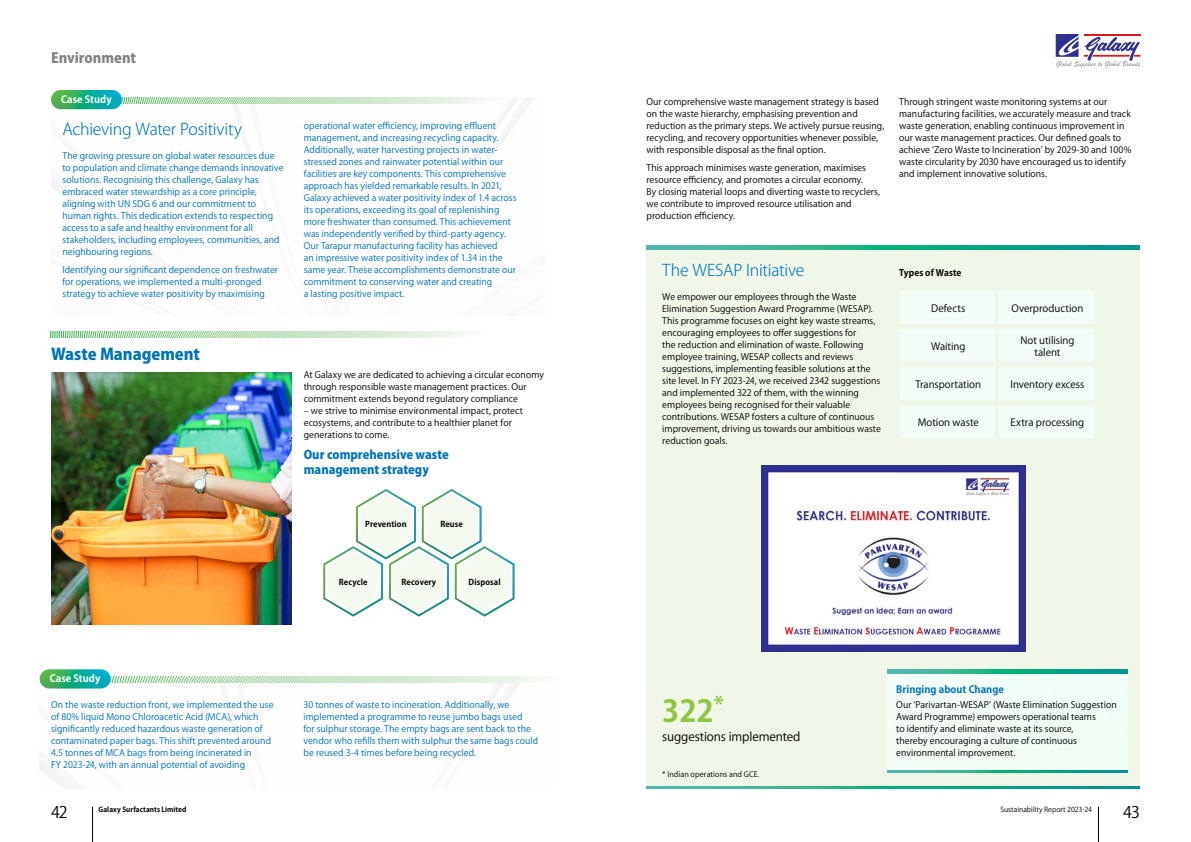
<style>
.page{position:relative;width:1191px;height:842px;background:#fff}
.page>*{position:absolute;margin:0;border:0;box-sizing:border-box;transform-origin:0 0}
.t1{font:700 30px "Koz Go Pro";color:#8dc63f}
.t2{font:300 16px "Koz Go Pro";letter-spacing:-.015em;color:#0072bc}
.t3{font:800 16px "Koz Go Pro";letter-spacing:-.005em;color:#0072bc}
.t4{font:16px "Koz Go Pro";color:#000}
.t5{font:800 14px "Koz Go Pro";color:#808285}
.t6{font:800 12px/15px "Koz Go Pro";color:#0072bc}
.t7{font:12px "Koz Go Pro";letter-spacing:-.01em;color:#000}
.t8{font:10px/12px "Koz Go Pro";color:#000;text-align:center}
.t9{font:700 10px "Koz Go Pro";letter-spacing:.005em;color:#0072bc}
.t10{font:700 10px "Koz Go Pro";letter-spacing:.005em;color:#fff}
.t11{font:9px/12px "Koz Go Pro";color:#000}
.t12{font:9px/12px "Koz Go Pro";letter-spacing:.005em;color:#0072bc}
.t13{font:700 9px "Koz Go Pro";letter-spacing:.01em;color:#000}
.t14{font:700 8px "Koz Go Pro";letter-spacing:.015em;color:#000}
.t15{font:7.5px "Koz Go Pro";letter-spacing:.01em;color:#000}
.t16{font:7px "Koz Go Pro";color:#000}
.t17{font:700 7px "Koz Go Pro";letter-spacing:.01em;color:#000}
</style>
<div class="page">
<svg style="left:50px;top:332px;width:421px;height:6px;background:#c4e4c4"></svg>
<div style="left:646px;top:245px;width:494px;height:541px;background:#f0f7e8"></div>
<img style="left:646px;top:245px;width:494px;height:4px">
<img style="left:646px;top:786px;width:494px;height:2px">
<div style="left:900px;top:292px;width:94px;height:32px;background:#f3fdf7"></div>
<div style="left:900px;top:368px;width:94px;height:32px;background:#f3fdf7"></div>
<div style="left:900px;top:330px;width:94px;height:32px;background:#f3fdf7"></div>
<div style="left:900px;top:406px;width:94px;height:32px;background:#f3fdf7"></div>
<div style="left:1000px;top:292px;width:93px;height:32px;background:#f3fdf7"></div>
<div style="left:1000px;top:368px;width:93px;height:32px;background:#f3fdf7"></div>
<div style="left:1000px;top:330px;width:93px;height:32px;background:#f3fdf7"></div>
<div style="left:1000px;top:406px;width:93px;height:32px;background:#f3fdf7"></div>
<div style="left:887px;top:669px;width:241px;height:103px;background:#f2fdf6"></div>
<img style="left:51px;top:103px;width:478px;height:138px">
<svg style="left:122px;top:97px;width:412px;height:6px"></svg>
<img style="left:51px;top:90px;width:71px;height:19px;border-radius:10px">
<img style="left:51px;top:372px;width:241px;height:252px">
<img style="left:40px;top:682px;width:494px;height:106px">
<svg style="left:110px;top:676px;width:442px;height:6px;background:#d0e9cf"></svg>
<img style="left:40px;top:669px;width:70px;height:19px;border-radius:10px">
<svg style="left:356px;top:489px;width:158px;height:127px"></svg>
<img style="left:323px;top:546px;width:60px;height:70px">
<img style="left:761px;top:465px;width:264px;height:186px">
<hr style="left:92px;top:807px;width:1px;height:35px;background:#000">
<hr style="left:1098px;top:807px;width:1px;height:35px;background:#000">
<svg style="left:1055px;top:34px;width:85px;height:34px"></svg>
<h3 class="t5" style="left:51px;top:49px;width:87px">Environment</h3>
<p class="t10" style="left:61px;top:93px;width:52px">Case Study</p>
<h2 class="t2" style="left:62px;top:119px;width:181px">Achieving Water Positivity</h2>
<p class="t12" style="left:62px;top:150px;width:223px">The growing pressure on global water resources due to population and climate change demands innovative solutions. Recognising this challenge, Galaxy has embraced water stewardship as a core principle, aligning with UN SDG 6 and our commitment to human rights. This dedication extends to respecting access to a safe and healthy environment for all stakeholders, including employees, communities, and neighbouring regions.</p>
<p class="t12" style="left:62px;top:264px;width:217px">Identifying our significant dependence on freshwater for operations, we implemented a multi-pronged strategy to achieve water positivity by maximising</p>
<h2 class="t3" style="left:51px;top:344px;width:150px">Waste Management</h2>
<p class="t12" style="left:304px;top:120px;width:214px">operational water efficiency, improving effluent management, and increasing recycling capacity.<br>Additionally, water harvesting projects in water&shy;stressed zones and rainwater potential within our facilities are key components. This comprehensive approach has yielded remarkable results. In 2021, Galaxy achieved a water positivity index of 1.4 across its operations, exceeding its goal of replenishing more freshwater than consumed. This achievement was independently verified by third-party agency.<br>Our Tarapur manufacturing facility has achieved<br>an impressive water positivity index of 1.34 in the same year. These accomplishments demonstrate our commitment to conserving water and creating<br>a lasting positive impact.</p>
<p class="t11" style="left:304px;top:369px;width:242px">At Galaxy we are dedicated to achieving a circular economy through responsible waste management practices. Our commitment extends beyond regulatory compliance</p>
<p class="t11" style="left:304px;top:405px;width:221px">– we strive to minimise environmental impact, protect ecosystems, and contribute to a healthier planet for generations to come.</p>
<h3 class="t6" style="left:304px;top:448px;width:147px">Our comprehensive waste management strategy</h3>
<p class="t14" style="left:365px;top:519px;width:43px">Prevention</p>
<p class="t14" style="left:440px;top:519px;width:24px">Reuse</p>
<p class="t14" style="left:339px;top:576px;width:30px">Recycle</p>
<p class="t14" style="left:401px;top:576px;width:36px">Recovery</p>
<p class="t14" style="left:468px;top:576px;width:34px">Disposal</p>
<p class="t10" style="left:50px;top:672px;width:52px">Case Study</p>
<p class="t12" style="left:51px;top:699px;width:224px">On the waste reduction front, we implemented the use of 80% liquid Mono Chloroacetic Acid (MCA), which significantly reduced hazardous waste generation of contaminated paper bags. This shift prevented around 4.5 tonnes of MCA bags from being incinerated in<br>FY 2023-24, with an annual potential of avoiding</p>
<p class="t12" style="left:303px;top:699px;width:236px">30 tonnes of waste to incineration. Additionally, we implemented a programme to reuse jumbo bags used<br>for sulphur storage. The empty bags are sent back to the vendor who refills them with sulphur the same bags could be reused 3-4 times before being recycled.</p>
<p class="t11" style="left:646px;top:96px;width:239px">Our comprehensive waste management strategy is based on the waste hierarchy, emphasising prevention and reduction as the primary steps. We actively pursue reusing, recycling, and recovery opportunities whenever possible, with responsible disposal as the final option.</p>
<p class="t11" style="left:646px;top:162px;width:235px">This approach minimises waste generation, maximises resource efficiency, and promotes a circular economy.<br>By closing material loops and diverting waste to recyclers, we contribute to improved resource utilisation and production efficiency.</p>
<p class="t11" style="left:899px;top:96px;width:234px">Through stringent waste monitoring systems at our manufacturing facilities, we accurately measure and track waste generation, enabling continuous improvement in our waste management practices. Our defined goals to achieve ‘Zero Waste to Incineration’ by 2029-30 and 100% waste circularity by 2030 have encouraged us to identify and implement innovative solutions.</p>
<h2 class="t2" style="left:662px;top:260px;width:144px">The WESAP Initiative</h2>
<p class="t11" style="left:662px;top:291px;width:220px">We empower our employees through the Waste Elimination Suggestion Award Programme (WESAP).<br>This programme focuses on eight key waste streams, encouraging employees to offer suggestions for<br>the reduction and elimination of waste. Following employee training, WESAP collects and reviews suggestions, implementing feasible solutions at the site level. In FY 2023-24, we received 2342 suggestions and implemented 322 of them, with the winning employees being recognised for their valuable contributions. WESAP fosters a culture of continuous improvement, driving us towards our ambitious waste reduction goals.</p>
<p class="t8" style="left:931px;top:302px;width:36px">Defects</p>
<p class="t13" style="left:899px;top:267px;width:64px">Types of Waste</p>
<p class="t8" style="left:931px;top:340px;width:36px">Waiting</p>
<p class="t8" style="left:915px;top:378px;width:67px">Transportation</p>
<p class="t8" style="left:918px;top:416px;width:62px">Motion waste</p>
<p class="t8" style="left:1011px;top:302px;width:73px">Overproduction</p>
<p class="t8" style="left:1020px;top:334px;width:56px">Not utilising talent</p>
<p class="t8" style="left:1010px;top:378px;width:75px">Inventory excess</p>
<p class="t8" style="left:1010px;top:416px;width:75px">Extra processing</p>
<h1 class="t1" style="left:662px;top:692px;width:63px">322<sup>*</sup></h1>
<h3 class="t7" style="left:662px;top:729px;width:140px">suggestions implemented</h3>
<p class="t15" style="left:662px;top:769px;width:99px">* Indian operations and GCE.</p>
<p class="t9" style="left:896px;top:683px;width:109px">Bringing about Change</p>
<p class="t11" style="left:896px;top:699px;width:222px">Our ‘Parivartan-WESAP’ (Waste Elimination Suggestion Award Programme) empowers operational teams<br>to identify and eliminate waste at its source,<br>thereby encouraging a culture of continuous environmental improvement.</p>
<h2 class="t4" style="left:51px;top:802px;width:18px">42</h2>
<h2 class="t4" style="left:1123px;top:802px;width:18px">43</h2>
<p class="t17" style="left:98px;top:805px;width:90px">Galaxy Surfactants Limited</p>
<p class="t16" style="left:1000px;top:805px;width:93px">Sustainability Report 2023-24</p>
</div>
